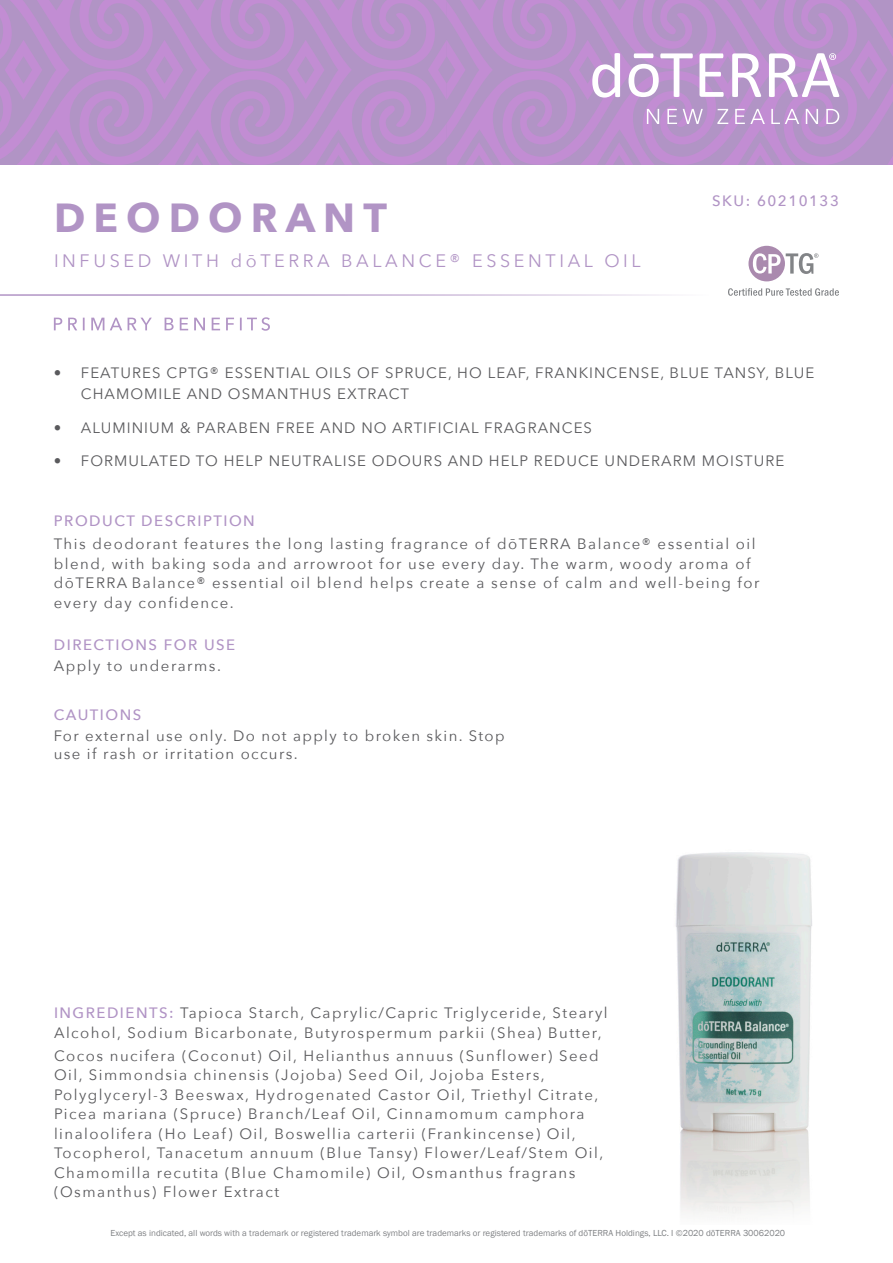
<style>
.page{position:relative;width:893px;height:1263px;background:#fff}
.page>*{position:absolute;margin:0;border:0;box-sizing:border-box;transform-origin:0 0}
.t1{font:700 40.5px "Avenir Next";letter-spacing:.2em;color:#b194c5}
.t2{font:18px "Avenir Next";letter-spacing:.2em;color:#b194c5}
.Oil_Attribute_Panel{font:15px/19.5px "Avenir Next";letter-spacing:.1em;color:#5a5a5d}
.Body{font:15px/19.5px "Avenir Next";letter-spacing:.1em;color:#5a5a5d}
.Oil_Attribute_Panel-2{font:15px/21px "Avenir Next";letter-spacing:.07em;color:#5a5a5d}
.Purple_Headers{font:500 15px "Avenir Next";letter-spacing:.1em;color:#b194c5}
.Directions_Bold_Attr{font:15px "Avenir Next";letter-spacing:.1em;color:#5a5a5d}
.Tag_details{font:500 15px "Avenir Next";letter-spacing:.1em;color:#b194c5}
.t3{font:9px "Franklin Gothic";color:#808285}
.s1{font-weight:500;color:#b194c5}
</style>
<div class="page">
<svg style="left:0;top:0;width:893px;height:165px;background:#ba94cc"></svg>
<img style="left:675px;top:852px;width:137px;height:363px">
<hr style="left:0;top:294px;width:839px;height:2px;background:#b194c5">
<svg style="left:54px;top:317px;width:216px;height:14px"></svg>
<svg style="left:748px;top:246px;width:70px;height:35px"></svg>
<svg style="left:728px;top:288px;width:111px;height:8px"></svg>
<p class="t1" style="left:54px;top:183px;width:334px">DEODORANT</p>
<p class="t2" style="left:54px;top:245px;width:588px">INFUSED WITH dōTERRA BALANCE® ESSENTIAL OIL</p>
<p class="Tag_details" style="left:712px;top:188px;width:128px">SKU: 60210133</p>
<p class="Oil_Attribute_Panel-2" style="left:81px;top:361px;width:735px;text-indent:-27px">• FEATURES CPTG® ESSENTIAL OILS OF SPRUCE, HO LEAF, FRANKINCENSE, BLUE TANSY, BLUE<br>CHAMOMILE AND OSMANTHUS EXTRACT</p>
<p class="Oil_Attribute_Panel-2" style="left:54px;top:416px;width:540px">• ALUMINIUM &amp; PARABEN FREE AND NO ARTIFICIAL FRAGRANCES</p>
<p class="Oil_Attribute_Panel-2" style="left:54px;top:450px;width:732px">• FORMULATED TO HELP NEUTRALISE ODOURS AND HELP REDUCE UNDERARM MOISTURE</p>
<p class="Purple_Headers" style="left:54px;top:508px;width:203px">PRODUCT DESCRIPTION</p>
<p class="Body" style="left:54px;top:533px;width:707px">This deodorant features the long lasting fragrance of dōTERRA Balance® essential oil blend, with baking soda and arrowroot for use every day. The warm, woody aroma of dōTERRA Balance® essential oil blend helps create a sense of calm and well-being for every day confidence.</p>
<p class="Purple_Headers" style="left:54px;top:631px;width:183px">DIRECTIONS FOR USE</p>
<p class="Directions_Bold_Attr" style="left:54px;top:653px;width:169px">Apply to underarms.</p>
<p class="Purple_Headers" style="left:54px;top:702px;width:89px">CAUTIONS</p>
<p class="Body" style="left:54px;top:725px;width:452px">For external use only. Do not apply to broken skin. Stop</p>
<p class="Body" style="left:54px;top:743px;width:245px">use if rash or irritation occurs.</p>
<p class="Oil_Attribute_Panel" style="left:54px;top:1002px;width:555px"><span class="s1">INGREDIENTS:</span> Tapioca Starch, Caprylic/Capric Triglyceride, Stearyl<br>Alcohol, Sodium Bicarbonate, Butyrospermum parkii (Shea) Butter,</p>
<p class="Oil_Attribute_Panel" style="left:54px;top:1045px;width:551px">Cocos nucifera (Coconut) Oil, Helianthus annuus (Sunflower) Seed Oil, Simmondsia chinensis (Jojoba) Seed Oil, Jojoba Esters, Polyglyceryl-3 Beeswax, Hydrogenated Castor Oil, Triethyl Citrate, Picea mariana (Spruce) Branch/Leaf Oil, Cinnamomum camphora linaloolifera (Ho Leaf) Oil, Boswellia carterii (Frankincense) Oil, Tocopherol, Tanacetum annuum (Blue Tansy) Flower/Leaf/Stem Oil, Chamomilla recutita (Blue Chamomile) Oil, Osmanthus fragrans (Osmanthus) Flower Extract</p>
<p class="t3" style="left:111px;top:1228px;width:676px">Except as indicated, all words with a trademark or registered trademark symbol are trademarks or registered trademarks of dōTERRA Holdings, LLC. I ©2020 dōTERRA 30062020</p>
</div>
